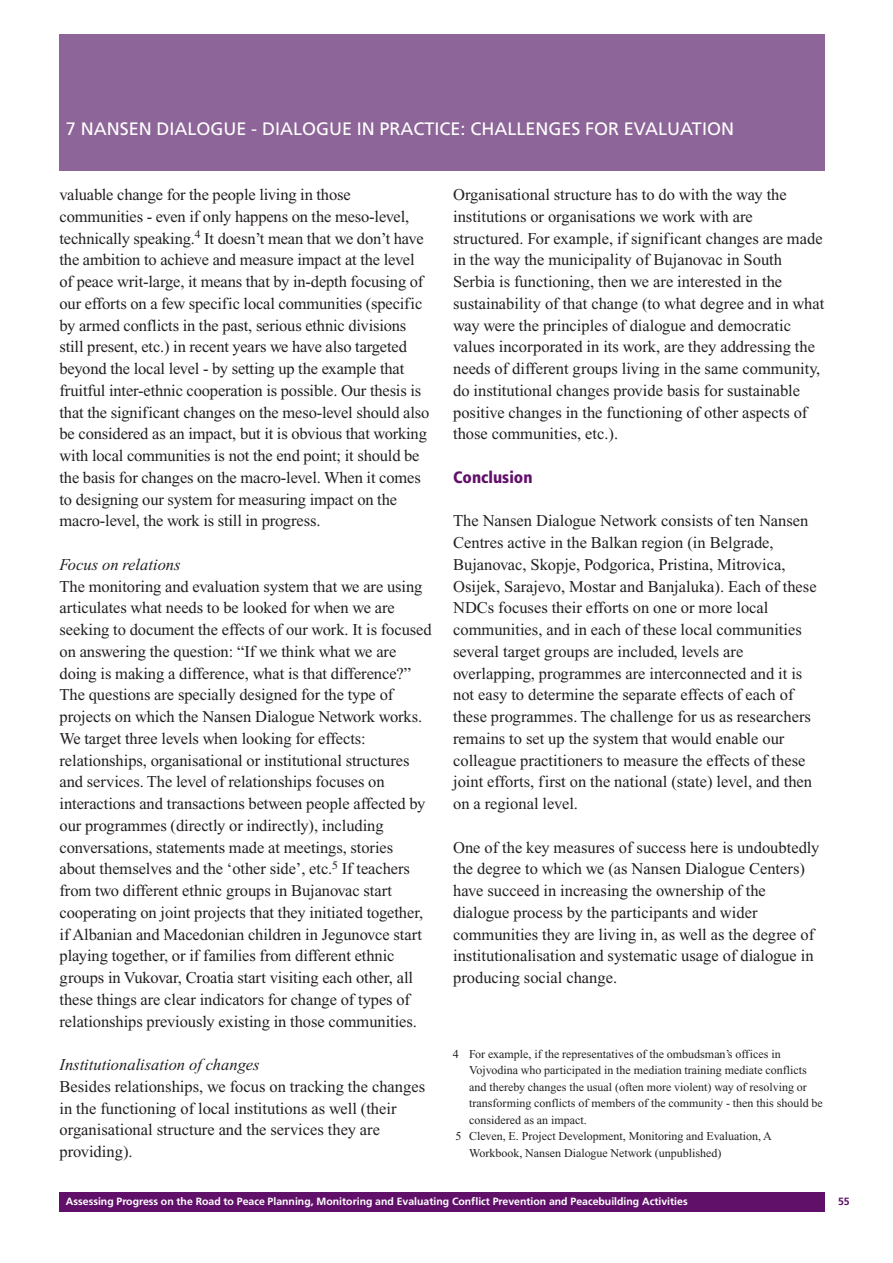
<style>
.page{position:relative;width:893px;height:1263px;background:#fff}
.page>*{position:absolute;margin:0;border:0;box-sizing:border-box;transform-origin:0 0}
.t1{font:18px "Frutiger";color:#fff}
.t2{font:16.5px/21.8px "Times New Roman";letter-spacing:-.005em;color:#231f20}
.t3{font:italic 16.5px "Times New Roman";color:#231f20}
.t4{font:900 condensed 16.5px "Frutiger";color:#61106a}
.t5{font:12px "Times New Roman";color:#231f20}
.t6{font:700 10.5px "Frutiger";color:#fff}
.t7{font:700 10.5px "Frutiger";color:#61106a}
</style>
<div class="page">
<div style="left:60px;top:34px;width:765px;height:136px;background:#8d6598"></div>
<div style="left:60px;top:1193px;width:765px;height:19px;background:#61106a"></div>
<p class="t1" style="left:66px;top:121px;width:669px">7 NANSEN DIALOGUE - DIALOGUE IN PRACTICE: CHALLENGES FOR EVALUATION</p>
<p class="t2" style="left:60px;top:185px;width:371px">valuable change for the people living in those communities - even if only happens on the meso-level, technically speaking.<sup>4</sup> It doesn’t mean that we don’t have the ambition to achieve and measure impact at the level of peace writ-large, it means that by in-depth focusing of our efforts on a few specific local communities (specific by armed conflicts in the past, serious ethnic divisions still present, etc.) in recent years we have also targeted beyond the local level - by setting up the example that fruitful inter-ethnic cooperation is possible. Our thesis is that the significant changes on the meso-level should also be considered as an impact, but it is obvious that working with local communities is not the end point; it should be the basis for changes on the macro-level. When it comes to designing our system for measuring impact on the macro-level, the work is still in progress.</p>
<p class="t3" style="left:60px;top:558px;width:122px">Focus on relations</p>
<p class="t2" style="left:60px;top:577px;width:373px">The monitoring and evaluation system that we are using articulates what needs to be looked for when we are seeking to document the effects of our work. It is focused on answering the question: “If we think what we are doing is making a difference, what is that difference?” The questions are specially designed for the type of projects on which the Nansen Dialogue Network works.<br>We target three levels when looking for effects: relationships, organisational or institutional structures and services. The level of relationships focuses on interactions and transactions between people affected by our programmes (directly or indirectly), including conversations, statements made at meetings, stories about themselves and the ‘other side’, etc.<sup>5</sup> If teachers from two different ethnic groups in Bujanovac start cooperating on joint projects that they initiated together, if Albanian and Macedonian children in Jegunovce start playing together, or if families from different ethnic groups in Vukovar, Croatia start visiting each other, all these things are clear indicators for change of types of relationships previously existing in those communities.</p>
<p class="t3" style="left:60px;top:1059px;width:201px">Institutionalisation of changes</p>
<p class="t2" style="left:60px;top:1077px;width:367px">Besides relationships, we focus on tracking the changes in the functioning of local institutions as well (their organisational structure and the services they are providing).</p>
<p class="t2" style="left:453px;top:185px;width:372px">Organisational structure has to do with the way the institutions or organisations we work with are structured. For example, if significant changes are made in the way the municipality of Bujanovac in South Serbia is functioning, then we are interested in the sustainability of that change (to what degree and in what way were the principles of dialogue and democratic values incorporated in its work, are they addressing the needs of different groups living in the same community, do institutional changes provide basis for sustainable positive changes in the functioning of other aspects of those communities, etc.).</p>
<p class="t4" style="left:453px;top:470px;width:81px">Conclusion</p>
<p class="t2" style="left:453px;top:511px;width:365px">The Nansen Dialogue Network consists of ten Nansen Centres active in the Balkan region (in Belgrade, Bujanovac, Skopje, Podgorica, Pristina, Mitrovica, Osijek, Sarajevo, Mostar and Banjaluka). Each of these NDCs focuses their efforts on one or more local communities, and in each of these local communities several target groups are included, levels are overlapping, programmes are interconnected and it is not easy to determine the separate effects of each of these programmes. The challenge for us as researchers remains to set up the system that would enable our colleague practitioners to measure the effects of these joint efforts, first on the national (state) level, and then on a regional level.</p>
<p class="t2" style="left:453px;top:838px;width:368px">One of the key measures of success here is undoubtedly the degree to which we (as Nansen Dialogue Centers) have succeed in increasing the ownership of the dialogue process by the participants and wider communities they are living in, as well as the degree of institutionalisation and systematic usage of dialogue in producing social change.</p>
<p class="t5" style="left:452px;top:1049px;width:329px">4 For example, if the representatives of the ombudsman’s offices in</p>
<p class="t5" style="left:469px;top:1066px;width:339px">Vojvodina who participated in the mediation training mediate conflicts</p>
<p class="t5" style="left:469px;top:1082px;width:339px">and thereby changes the usual (often more violent) way of resolving or</p>
<p class="t5" style="left:469px;top:1099px;width:355px">transforming conflicts of members of the community - then this should be</p>
<p class="t5" style="left:469px;top:1115px;width:119px">considered as an impact.</p>
<p class="t5" style="left:455px;top:1132px;width:318px">5 Cleven, E. Project Development, Monitoring and Evaluation, A</p>
<p class="t5" style="left:469px;top:1148px;width:254px">Workbook, Nansen Dialogue Network (unpublished)</p>
<p class="t6" style="left:66px;top:1197px;width:623px">Assessing Progress on the Road to Peace Planning, Monitoring and Evaluating Conflict Prevention and Peacebuilding Activities</p>
<p class="t7" style="left:838px;top:1197px;width:13px">55</p>
</div>
